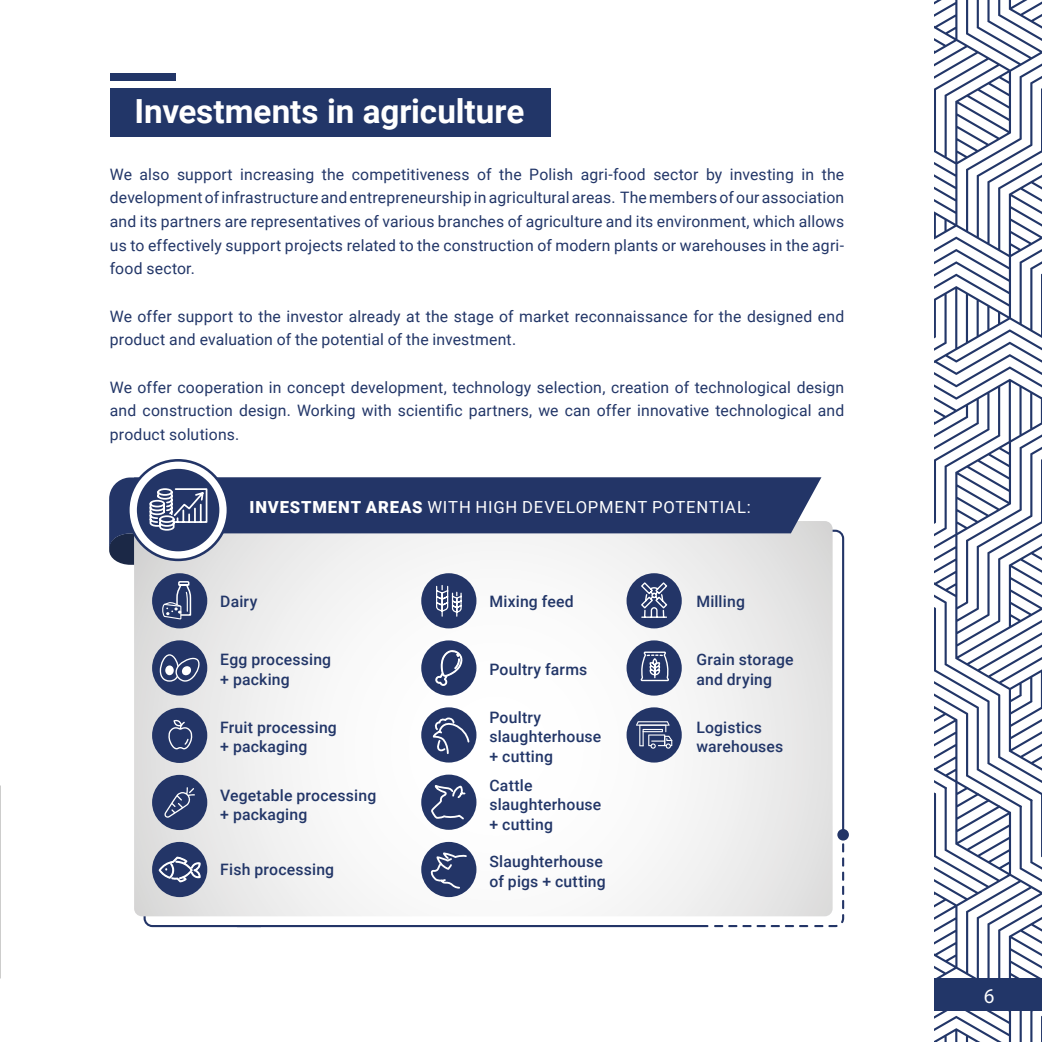
<style>
.page{position:relative;width:1042px;height:1042px;background:#fff}
.page>*{position:absolute;margin:0;border:0;box-sizing:border-box;transform-origin:0 0}
.t1{font:700 33.25px "Roboto";color:#fff}
.t2{font:21px "Myriad Pro";color:#fff;scale:.95 1}
.t3{font:16.62px "Roboto";letter-spacing:.05em;color:#fff}
.t4{font:15.75px/23.6px "Roboto";letter-spacing:.01em;color:#223668;text-align:justify}
.t5{font:500 15.75px/19.2px "Roboto";letter-spacing:.015em;color:#223668}
.s1{font-weight:900}
</style>
<div class="page">
<svg style="left:934px;top:0;width:108px;height:780px"></svg>
<svg style="left:934px;top:780px;width:108px;height:262px"></svg>
<div style="left:110px;top:88px;width:441px;height:48px;background:#223668"></div>
<div style="left:110px;top:73px;width:66px;height:7px;background:#223668"></div>
<svg style="left:144px;top:530px;width:700px;height:397px"></svg>
<svg style="left:714px;top:832px;width:130px;height:95px"></svg>
<hr style="left:236px;top:925px;width:472px;height:2px;background:#233567">
<div style="left:837px;top:829px;width:12px;height:11px;background:#233567;border-radius:50%"></div>
<svg style="left:134px;top:521px;width:698px;height:395px"></svg>
<svg style="left:109px;top:550px;width:25px;height:15px"></svg>
<svg style="left:109px;top:477px;width:712px;height:73px;background:#546287"></svg>
<svg style="left:128px;top:460px;width:100px;height:100px"></svg>
<div style="left:137px;top:469px;width:82px;height:82px;background:#233567;border-radius:50%"></div>
<div style="left:127px;top:459px;width:102px;height:102px;border:3px solid #233567;border-radius:50%"></div>
<svg style="left:149px;top:488px;width:59px;height:43px"></svg>
<div style="left:152px;top:573px;width:55px;height:55px;background:#233567;border-radius:50%"></div>
<svg style="left:162px;top:581px;width:30px;height:38px"></svg>
<div style="left:152px;top:842px;width:55px;height:55px;background:#233567;border-radius:50%"></div>
<svg style="left:159px;top:857px;width:42px;height:25px"></svg>
<div style="left:152px;top:775px;width:55px;height:55px;background:#233567;border-radius:50%"></div>
<svg style="left:164px;top:787px;width:31px;height:30px"></svg>
<div style="left:152px;top:708px;width:55px;height:55px;background:#233567;border-radius:50%"></div>
<svg style="left:168px;top:720px;width:25px;height:29px"></svg>
<div style="left:152px;top:640px;width:55px;height:55px;background:#233567;border-radius:50%"></div>
<svg style="left:159px;top:654px;width:41px;height:28px"></svg>
<div style="left:626px;top:573px;width:56px;height:55px;background:#233567;border-radius:50%"></div>
<svg style="left:641px;top:582px;width:27px;height:36px"></svg>
<div style="left:626px;top:707px;width:56px;height:55px;background:#233567;border-radius:50%"></div>
<svg style="left:636px;top:721px;width:36px;height:28px"></svg>
<div style="left:626px;top:640px;width:56px;height:55px;background:#233567;border-radius:50%"></div>
<svg style="left:639px;top:651px;width:31px;height:41px"></svg>
<div style="left:421px;top:573px;width:55px;height:55px;background:#233567;border-radius:50%"></div>
<svg style="left:436px;top:585px;width:26px;height:32px"></svg>
<div style="left:421px;top:842px;width:55px;height:55px;background:#233567;border-radius:50%"></div>
<svg style="left:430px;top:852px;width:37px;height:37px"></svg>
<div style="left:421px;top:774px;width:55px;height:56px;background:#233567;border-radius:50%"></div>
<svg style="left:431px;top:785px;width:35px;height:35px"></svg>
<div style="left:421px;top:707px;width:55px;height:55px;background:#233567;border-radius:50%"></div>
<svg style="left:432px;top:716px;width:39px;height:39px"></svg>
<div style="left:421px;top:640px;width:55px;height:55px;background:#233567;border-radius:50%"></div>
<svg style="left:435px;top:650px;width:28px;height:52px"></svg>
<img style="left:0;top:785px;width:1px;height:193px">
<h1 class="t1" style="left:135px;top:88px;width:391px">Investments in agriculture</h1>
<p class="t4" style="left:110px;top:162px;width:736px">We also support increasing the competitiveness of the Polish agri-food sector by investing in the development of infrastructure and entrepreneurship in agricultural areas. The members of our association and its partners are representatives of various branches of agriculture and its environment, which allows us to effectively support projects related to the construction of modern plants or warehouses in the agri&shy;food sector.</p>
<p class="t4" style="left:110px;top:304px;width:736px">We offer support to the investor already at the stage of market reconnaissance for the designed end product and evaluation of the potential of the investment.</p>
<p class="t4" style="left:110px;top:374px;width:736px">We offer cooperation in concept development, technology selection, creation of technological design and construction design. Working with scientific partners, we can offer innovative technological and product solutions.</p>
<p class="t3" style="left:250px;top:495px;width:503px"><span class="s1">INVESTMENT AREAS</span> WITH HIGH DEVELOPMENT POTENTIAL:</p>
<p class="t5" style="left:220px;top:591px;width:39px">Dairy</p>
<p class="t5" style="left:220px;top:649px;width:112px">Egg processing + packing</p>
<p class="t5" style="left:220px;top:717px;width:118px">Fruit processing + packaging</p>
<p class="t5" style="left:220px;top:785px;width:158px">Vegetable processing + packaging</p>
<p class="t5" style="left:220px;top:859px;width:115px">Fish processing</p>
<p class="t5" style="left:489px;top:591px;width:86px">Mixing feed</p>
<p class="t5" style="left:489px;top:659px;width:99px">Poultry farms</p>
<p class="t5" style="left:489px;top:707px;width:113px">Poultry slaughterhouse + cutting</p>
<p class="t5" style="left:489px;top:775px;width:113px">Cattle slaughterhouse + cutting</p>
<p class="t5" style="left:489px;top:851px;width:118px">Slaughterhouse of pigs + cutting</p>
<p class="t5" style="left:696px;top:591px;width:50px">Milling</p>
<p class="t5" style="left:696px;top:649px;width:99px">Grain storage and drying</p>
<p class="t5" style="left:696px;top:717px;width:88px">Logistics warehouses</p>
<h2 class="t2" style="left:984px;top:982px;width:12px">6</h2>
</div>
